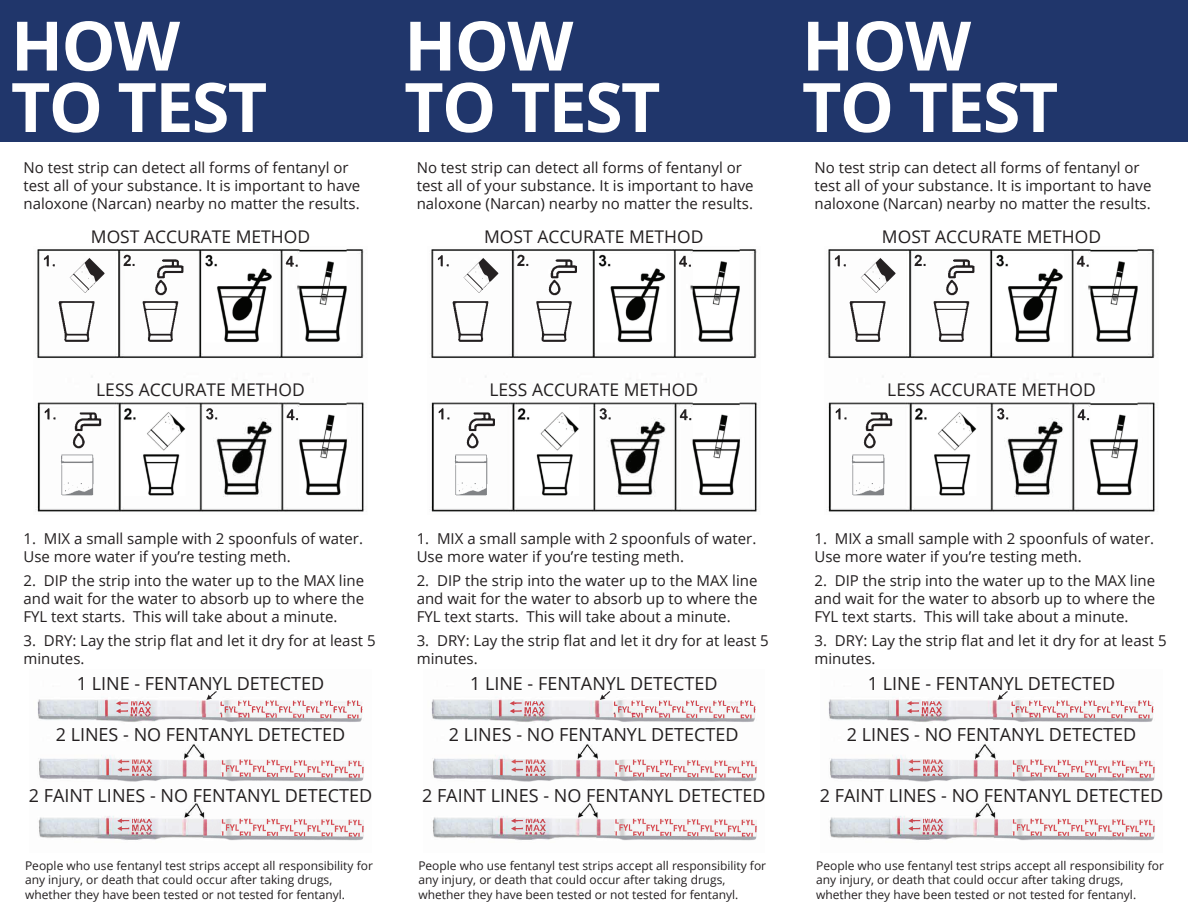
<style>
.page{position:relative;width:1188px;height:921px;background:#fff}
.page>*{position:absolute;margin:0;border:0;box-sizing:border-box;transform-origin:0 0}
.t1{font:700 68.25px/61.5px "Open Sans";letter-spacing:-.025em;color:#fff}
.t2{font:18px "Open Sans";color:#231f20}
.t3{font:17.55px "Open Sans";color:#231f20}
.t4{font:15px/18px "Open Sans";color:#231f20}
.t5{font:12px/14.4px "Open Sans";color:#231f20}
</style>
<div class="page">
<div style="left:0;top:0;width:1188px;height:141px;background:#20366b"></div>
<img style="left:35px;top:249px;width:329px;height:263px">
<img style="left:37px;top:691px;width:327px;height:150px">
<img style="left:826px;top:249px;width:329px;height:263px">
<img style="left:828px;top:691px;width:327px;height:150px">
<img style="left:429px;top:249px;width:328px;height:263px">
<img style="left:431px;top:691px;width:326px;height:150px">
<h1 class="t1" style="left:11px;top:13px;width:258px">HOW<br>TO TEST</h1>
<p class="t4" style="left:23px;top:159px;width:338px">No test strip can detect all forms of fentanyl or test all of your substance. It is important to have naloxone (Narcan) nearby no matter the results.</p>
<p class="t3" style="left:91px;top:225px;width:221px">MOST ACCURATE METHOD</p>
<h1 class="t1" style="left:404px;top:13px;width:258px">HOW<br>TO TEST</h1>
<p class="t4" style="left:417px;top:159px;width:338px">No test strip can detect all forms of fentanyl or test all of your substance. It is important to have naloxone (Narcan) nearby no matter the results.</p>
<p class="t3" style="left:484px;top:225px;width:221px">MOST ACCURATE METHOD</p>
<h1 class="t1" style="left:802px;top:13px;width:258px">HOW<br>TO TEST</h1>
<p class="t4" style="left:815px;top:159px;width:338px">No test strip can detect all forms of fentanyl or test all of your substance. It is important to have naloxone (Narcan) nearby no matter the results.</p>
<p class="t3" style="left:882px;top:225px;width:221px">MOST ACCURATE METHOD</p>
<p class="t3" style="left:96px;top:378px;width:210px">LESS ACCURATE METHOD</p>
<p class="t3" style="left:489px;top:378px;width:210px">LESS ACCURATE METHOD</p>
<p class="t3" style="left:887px;top:378px;width:210px">LESS ACCURATE METHOD</p>
<p class="t4" style="left:23px;top:529px;width:341px">1. MIX a small sample with 2 spoonfuls of water.<br>Use more water if you’re testing meth.</p>
<p class="t4" style="left:23px;top:571px;width:342px;text-align:justify">2. DIP the strip into the water up to the MAX line and wait for the water to absorb up to where the FYL text starts. This will take about a minute.</p>
<p class="t4" style="left:23px;top:631px;width:354px">3. DRY: Lay the strip flat and let it dry for at least 5 minutes.</p>
<p class="t2" style="left:77px;top:671px;width:249px">1 LINE - FENTANYL DETECTED</p>
<p class="t2" style="left:56px;top:723px;width:291px">2 LINES - NO FENTANYL DETECTED</p>
<p class="t2" style="left:29px;top:783px;width:345px">2 FAINT LINES - NO FENTANYL DETECTED</p>
<p class="t5" style="left:25px;top:858px;width:349px">People who use fentanyl test strips accept all responsibility for any injury, or death that could occur after taking drugs, whether they have been tested or not tested for fentanyl.</p>
<p class="t4" style="left:417px;top:529px;width:341px">1. MIX a small sample with 2 spoonfuls of water.<br>Use more water if you’re testing meth.</p>
<p class="t4" style="left:417px;top:571px;width:342px;text-align:justify">2. DIP the strip into the water up to the MAX line and wait for the water to absorb up to where the FYL text starts. This will take about a minute.</p>
<p class="t4" style="left:417px;top:631px;width:354px">3. DRY: Lay the strip flat and let it dry for at least 5 minutes.</p>
<p class="t2" style="left:470px;top:671px;width:249px">1 LINE - FENTANYL DETECTED</p>
<p class="t2" style="left:449px;top:723px;width:291px">2 LINES - NO FENTANYL DETECTED</p>
<p class="t2" style="left:422px;top:783px;width:345px">2 FAINT LINES - NO FENTANYL DETECTED</p>
<p class="t5" style="left:418px;top:858px;width:349px">People who use fentanyl test strips accept all responsibility for any injury, or death that could occur after taking drugs, whether they have been tested or not tested for fentanyl.</p>
<p class="t4" style="left:815px;top:529px;width:341px">1. MIX a small sample with 2 spoonfuls of water.<br>Use more water if you’re testing meth.</p>
<p class="t4" style="left:815px;top:571px;width:342px;text-align:justify">2. DIP the strip into the water up to the MAX line and wait for the water to absorb up to where the FYL text starts. This will take about a minute.</p>
<p class="t4" style="left:815px;top:631px;width:354px">3. DRY: Lay the strip flat and let it dry for at least 5 minutes.</p>
<p class="t2" style="left:868px;top:671px;width:249px">1 LINE - FENTANYL DETECTED</p>
<p class="t2" style="left:847px;top:723px;width:291px">2 LINES - NO FENTANYL DETECTED</p>
<p class="t2" style="left:820px;top:783px;width:345px">2 FAINT LINES - NO FENTANYL DETECTED</p>
<p class="t5" style="left:816px;top:858px;width:349px">People who use fentanyl test strips accept all responsibility for any injury, or death that could occur after taking drugs, whether they have been tested or not tested for fentanyl.</p>
</div>
